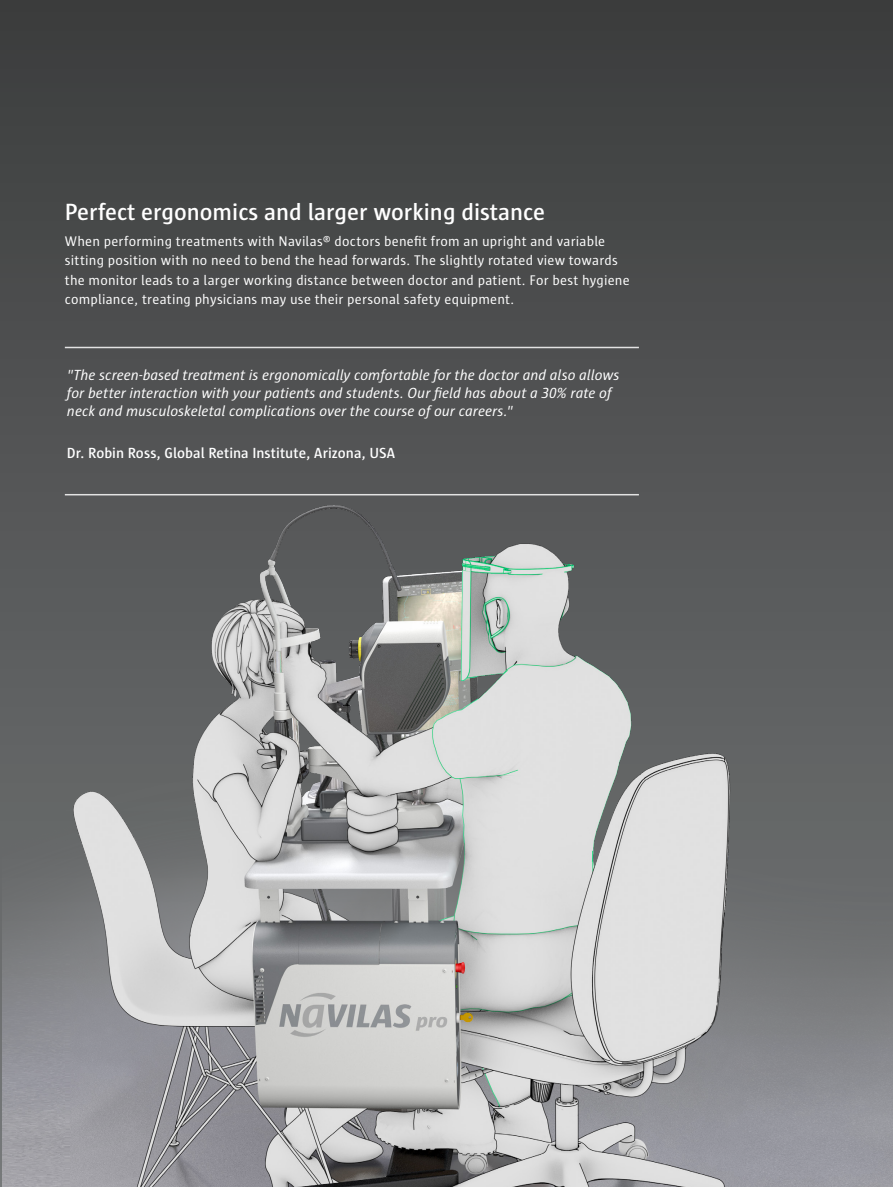
<style>
.page{position:relative;width:893px;height:1187px;background:#fff}
.page>*{position:absolute;margin:0;border:0;box-sizing:border-box;transform-origin:0 0}
.t1{font:600 24px "Sun LT";color:#fff}
.t2{font:italic 15px/18px "Sun LT";color:#fff}
.t3{font:600 15px "Sun LT";color:#fff}
.t4{font:14.25px/19.5px "Sun LT";letter-spacing:.015em;color:#fff}
</style>
<div class="page">
<div style="left:0;top:0;width:893px;height:1186px;background:linear-gradient(to right,#494a4b,#484a4a)"></div>
<img style="left:2px;top:499px;width:891px;height:687px">
<hr style="left:65px;top:494px;width:574px;height:1px;background:#e3e3e3">
<hr style="left:65px;top:347px;width:574px;height:1px;background:#e3e3e3">
<h1 class="t1" style="left:65px;top:198px;width:482px">Perfect ergonomics and larger working distance</h1>
<p class="t4" style="left:65px;top:231px;width:566px">When performing treatments with Navilas® doctors benefit from an upright and variable sitting position with no need to bend the head forwards. The slightly rotated view towards the monitor leads to a larger working distance between doctor and patient. For best hygiene compliance, treating physicians may use their personal safety equipment.</p>
<p class="t2" style="left:67px;top:365px;width:554px">"The screen-based treatment is ergonomically comfortable for the doctor and also allows for better interaction with your patients and students. Our field has about a 30% rate of neck and musculoskeletal complications over the course of our careers."</p>
<p class="t3" style="left:67px;top:444px;width:330px">Dr. Robin Ross, Global Retina Institute, Arizona, USA</p>
</div>
